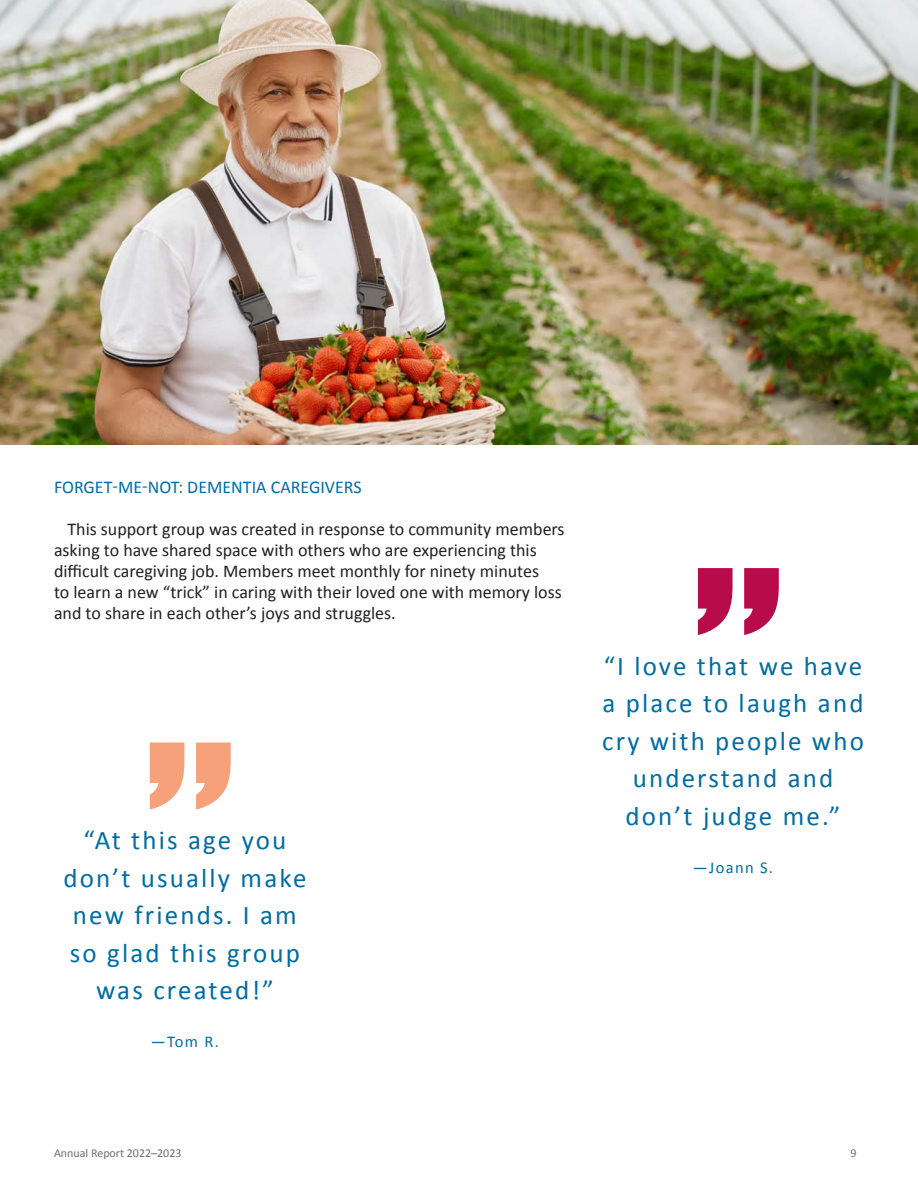
<style>
.page{position:relative;width:918px;height:1188px;background:#fff}
.page>*{position:absolute;margin:0;border:0;box-sizing:border-box;transform-origin:0 0}
.t1{font:27px/37.5px "Calibri";letter-spacing:.08em;color:#006ca4;text-align:center}
.t2{font:18px/21px "Calibri";color:#231f20}
.t3{font:18px "Calibri";color:#006ca4}
.t4{font:16.5px "Calibri";letter-spacing:.08em;color:#006ca4}
.t5{font:12px "Calibri";color:#6c6d70}
</style>
<div class="page">
<img style="left:0;top:0;width:918px;height:444px">
<svg style="left:698px;top:568px;width:81px;height:67px"></svg>
<svg style="left:150px;top:742px;width:81px;height:67px"></svg>
<p class="t3" style="left:54px;top:476px;width:309px">FORGET-ME-NOT: DEMENTIA CAREGIVERS</p>
<p class="t2" style="left:54px;top:518px;width:512px;text-indent:14px">This support group was created in response to community members asking to have shared space with others who are experiencing this difficult caregiving job. Members meet monthly for ninety minutes<br>to learn a new “trick” in caring with their loved one with memory loss and to share in each other’s joys and struggles.</p>
<h1 class="t1" style="left:63px;top:820px;width:245px">“At this age you don’t usually make new friends. I am so glad this group was created!”</h1>
<p class="t4" style="left:151px;top:1031px;width:70px">—Tom R.</p>
<h1 class="t1" style="left:602px;top:646px;width:263px">“I love that we have a place to laugh and cry with people who understand and don’t judge me.”</h1>
<p class="t4" style="left:693px;top:857px;width:82px">—Joann S.</p>
<p class="t5" style="left:54px;top:1145px;width:129px">Annual Report 2022–2023</p>
<p class="t5" style="left:850px;top:1145px;width:8px">9</p>
</div>
